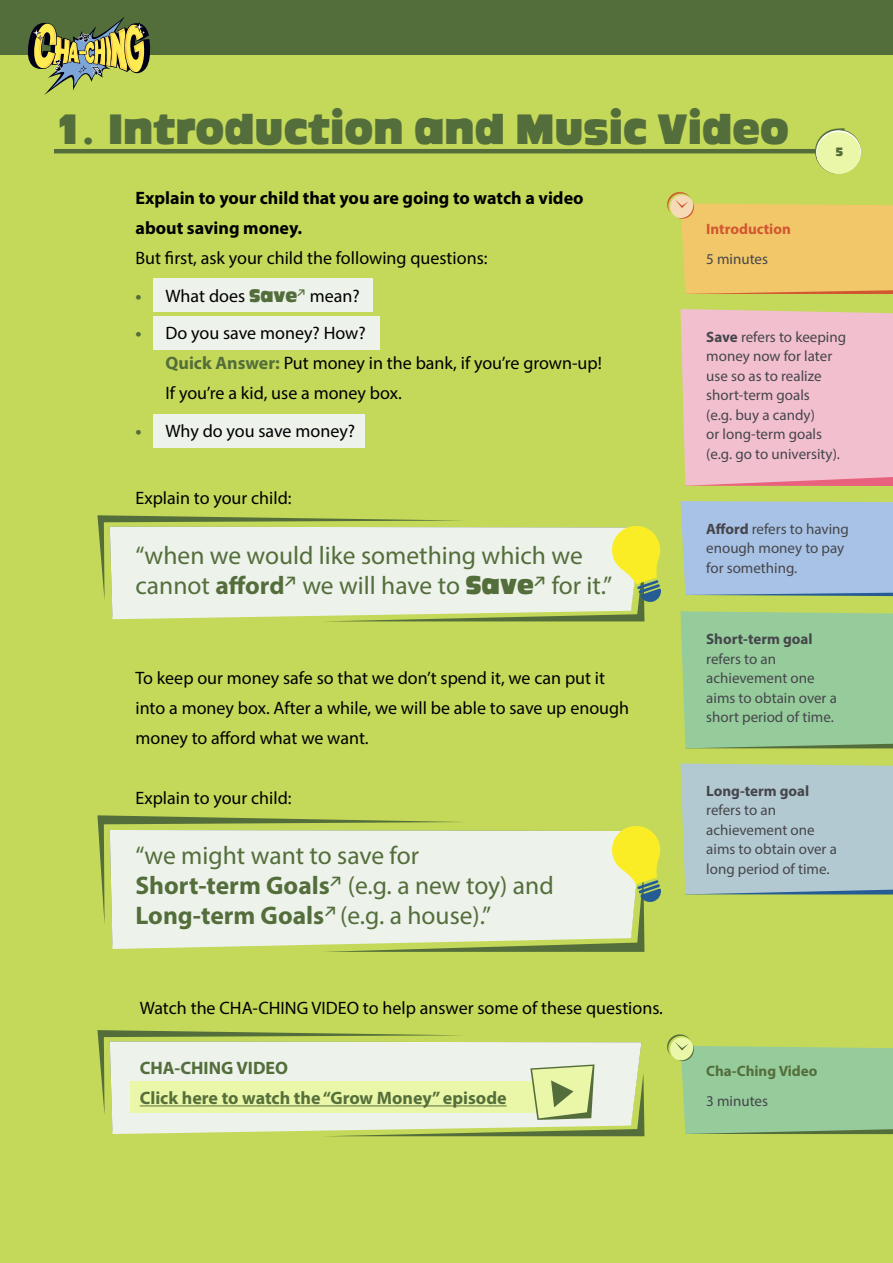
<style>
.page{position:relative;width:893px;height:1263px;background:#c4d959}
.page>*{position:absolute;margin:0;border:0;box-sizing:border-box;transform-origin:0 0}
.t1{font:42px "Ackbar";color:#546e3b}
.t2{font:25.5px/30px "Myriad Pro";color:#546e3b}
.t3{font:18px/30px "Myriad Pro";color:#000}
.t4{font:700 18px/30px "Myriad Pro";color:#000}
.t5{font:700 18px/30px "Myriad Pro";color:#56703b}
.t6{font:15px/19.5px "Myriad Pro";color:#45464b}
.t7{font:700 15px "Myriad Pro";color:#45464b}
.t8{font:700 15px "Myriad Pro";color:#546e3b}
.t9{font:700 15px "Myriad Pro";color:#d15730}
.t10{font:12px "Ackbar";color:#546e3b}
.s1{font-weight:700;color:#546e3b}
.s2{font-family:"Ackbar";color:#546e3b}
.s3{font-weight:700}
.s4{font-family:"Ackbar"}
.s5{color:#546e3b}
.s6{color:#556f3b}
</style>
<div class="page">
<svg style="left:815px;top:128px;width:46px;height:46px"></svg>
<div style="left:0;top:0;width:893px;height:54px;background:#546e3b"></div>
<svg style="left:26px;top:16px;width:127px;height:79px"></svg>
<div style="left:154px;top:414px;width:211px;height:33px;background:#edf2eb"></div>
<div style="left:154px;top:278px;width:219px;height:33px;background:#edf2eb"></div>
<div style="left:154px;top:317px;width:226px;height:33px;background:#edf2eb"></div>
<div style="left:680px;top:309px;width:213px;height:177px;background:#f2bfcf"></div>
<div style="left:680px;top:501px;width:213px;height:95px;background:#a8c2e6"></div>
<div style="left:680px;top:611px;width:213px;height:137px;background:#96cc9c"></div>
<div style="left:680px;top:763px;width:213px;height:131px;background:#b3c9d1"></div>
<svg style="left:667px;top:192px;width:226px;height:102px"></svg>
<hr style="left:54px;top:149px;width:761px;height:4px;background:#546e3b">
<svg style="left:97px;top:515px;width:564px;height:106px;background:#dee6c4"></svg>
<svg style="left:97px;top:815px;width:564px;height:137px"></svg>
<svg style="left:97px;top:1030px;width:547px;height:106px;background:#dbe5b6"></svg>
<svg style="left:667px;top:1034px;width:226px;height:100px"></svg>
<h1 class="t1" style="left:54px;top:108px;width:736px">1. Introduction and Music Video</h1>
<p class="t10" style="left:836px;top:145px;width:9px">5</p>
<p class="t4" style="left:135px;top:182px;width:450px">Explain to your child that you are going to watch a video about saving money.</p>
<p class="t3" style="left:135px;top:243px;width:354px">But first, ask your child the following questions:</p>
<p class="t3" style="left:135px;top:280px;width:226px"><span class="s1">•</span> What does <span class="s2">Save</span><sup>↗</sup> mean?</p>
<p class="t3" style="left:165px;top:318px;width:438px;text-indent:-30px"><span class="s1">•</span> Do you save money? How?<br><span class="s1">Quick Answer:</span> Put money in the bank, if you’re grown-up!<br>If you’re a kid, use a money box.</p>
<p class="t3" style="left:135px;top:415px;width:221px"><span class="s1">•</span> Why do you save money?</p>
<p class="t3" style="left:135px;top:483px;width:158px">Explain to your child:</p>
<h2 class="t2" style="left:135px;top:540px;width:478px">“when we would like something which we cannot <span class="s3">afford</span><sup>↗</sup> we will have to <span class="s4">Save</span><sup>↗</sup> for it.”</h2>
<p class="t3" style="left:135px;top:663px;width:495px">To keep our money safe so that we don’t spend it, we can put it into a money box. After a while, we will be able to save up enough money to afford what we want.</p>
<p class="t3" style="left:135px;top:783px;width:158px">Explain to your child:</p>
<h2 class="t2" style="left:135px;top:840px;width:420px">“we might want to save for<br><span class="s3">Short-term Goals</span><sup>↗</sup> (e.g. a new toy) and<br><span class="s3">Long-term Goals</span><sup>↗</sup> (e.g. a house).”</h2>
<p class="t3" style="left:140px;top:993px;width:525px">Watch the CHA-CHING VIDEO to help answer some of these questions.</p>
<p class="t9" style="left:706px;top:219px;width:86px">Introduction</p>
<p class="t6" style="left:706px;top:249px;width:63px">5 minutes</p>
<p class="t6" style="left:706px;top:327px;width:141px"><span class="s3">Save</span> refers to keeping money now for later use so as to realize short-term goals<br>(e.g. buy a candy)<br>or long-term goals (e.g. go to university).</p>
<p class="t6" style="left:706px;top:519px;width:144px"><span class="s3">Afford</span> refers to having enough money to pay for something.</p>
<p class="t7" style="left:706px;top:629px;width:108px">Short-term goal</p>
<p class="t6" style="left:706px;top:649px;width:132px">refers to an achievement one aims to obtain over a short period of time.</p>
<p class="t7" style="left:706px;top:781px;width:105px">Long-term goal</p>
<p class="t6" style="left:706px;top:800px;width:132px">refers to an achievement one aims to obtain over a long period of time.</p>
<p class="t5" style="left:140px;top:1052px;width:368px"><span class="s5">CHA-CHING VIDEO<br></span>Click here to watch the “Gr<span class="s6">ow Money” episode</span></p>
<p class="t8" style="left:706px;top:1061px;width:113px">Cha-Ching Video</p>
<p class="t6" style="left:706px;top:1091px;width:63px">3 minutes</p>
</div>
